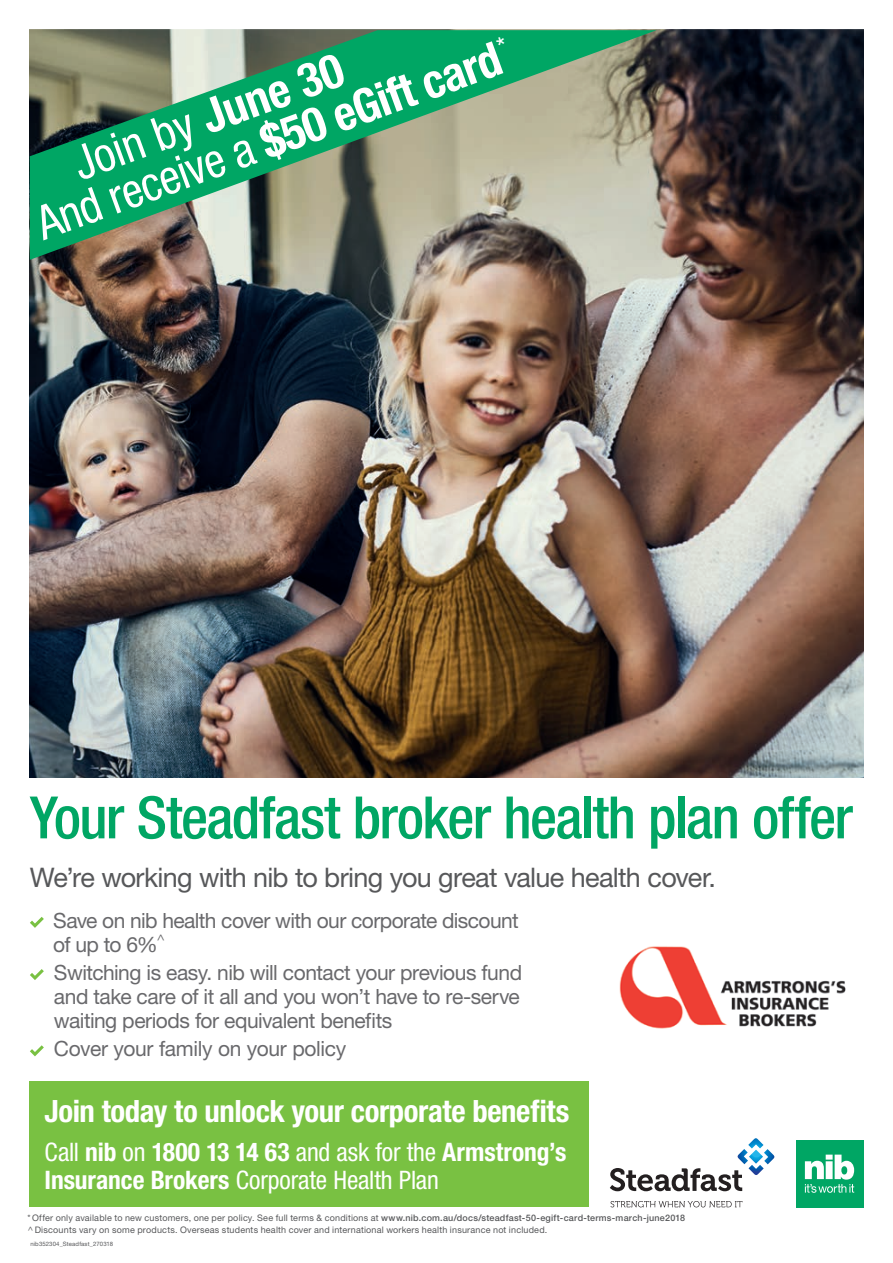
<style>
.page{position:relative;width:893px;height:1263px;background:#fff}
.page>*{position:absolute;margin:0;border:0;box-sizing:border-box;transform-origin:0 0}
.t1{font:500 condensed 58.5px "Helvetica Neue LT Pro";letter-spacing:-.025em;color:#00a664}
.t2{font:700 condensed 47.25px/43.5px "Helvetica Neue LT Pro";color:#fff}
.t3{font:700 condensed 30.75px "Helvetica Neue LT Pro";letter-spacing:-.015em;color:#fff}
.t4{font:27px "Helvetica Neue LT Pro";letter-spacing:-.025em;color:#57585a}
.t5{font:700 condensed 25.5px/28.5px "Helvetica Neue LT Pro";color:#fff}
.t6{font:21px/24px "Helvetica Neue LT Pro";letter-spacing:-.025em;color:#69696c}
.t7{font:9px/12px "Helvetica Neue LT Pro";letter-spacing:.025em;color:#57585a}
.t8{font:6px "Helvetica Neue LT Pro";letter-spacing:.02em;color:#57585a}
.s1{font-weight:400}
.s2{font-weight:500}
</style>
<div class="page">
<img style="left:30px;top:30px;width:833px;height:747px">
<svg style="left:30px;top:30px;width:627px;height:230px;background:#659d7a"></svg>
<svg style="left:30px;top:917px;width:14px;height:11px"></svg>
<svg style="left:30px;top:969px;width:14px;height:11px"></svg>
<svg style="left:30px;top:1045px;width:14px;height:11px"></svg>
<img style="left:619px;top:946px;width:227px;height:83px">
<div style="left:30px;top:1081px;width:559px;height:126px;background:#79c142"></div>
<div style="left:796px;top:1140px;width:67px;height:67px;background:#00a664"></div>
<svg style="left:805px;top:1154px;width:49px;height:39px"></svg>
<svg style="left:610px;top:1138px;width:164px;height:53px"></svg>
<svg style="left:610px;top:1201px;width:132px;height:6px"></svg>
<h2 class="t2" style="left:16px;top:163px;width:503px;text-indent:55px;rotate:-20deg"><span class="s1">Join by</span> June 30<br><span class="s1">And receive a</span> $50 eGift card<sup>*</sup></h2>
<h1 class="t1" style="left:30px;top:783px;width:825px">Your Steadfast broker health plan offer</h1>
<h3 class="t4" style="left:30px;top:860px;width:687px">We’re working with nib to bring you great value health cover.</h3>
<h3 class="t6" style="left:53px;top:908px;width:467px">Save on nib health cover with our corporate discount of up to 6%<sup>^</sup></h3>
<h3 class="t6" style="left:54px;top:960px;width:470px;text-align:justify">Switching is easy. nib will contact your previous fund and take care of it all and you won’t have to re-serve waiting periods for equivalent benefits</h3>
<h3 class="t6" style="left:54px;top:1036px;width:294px">Cover your family on your policy</h3>
<h3 class="t3" style="left:45px;top:1092px;width:526px">Join today to unlock your corporate benefits</h3>
<h3 class="t5" style="left:45px;top:1137px;width:523px"><span class="s1">Call</span> nib <span class="s1">on</span> 1800 13 14 63 <span class="s1">and ask for the</span> Armstrong’s<br>Insurance Brokers <span class="s1">Corporate Health Plan</span></h3>
<p class="t7" style="left:27px;top:1211px;width:659px">* Offer only available to new customers, one per policy. See full terms &amp; conditions at <span class="s2">www.nib.com.au/docs/steadfast-50-egift-card-terms-march-june2018 </span>^ Discounts vary on some products. Overseas students health cover and international workers health insurance not included.</p>
<p class="t8" style="left:30px;top:1240px;width:84px">nib352304_Steadfast_270318</p>
</div>
